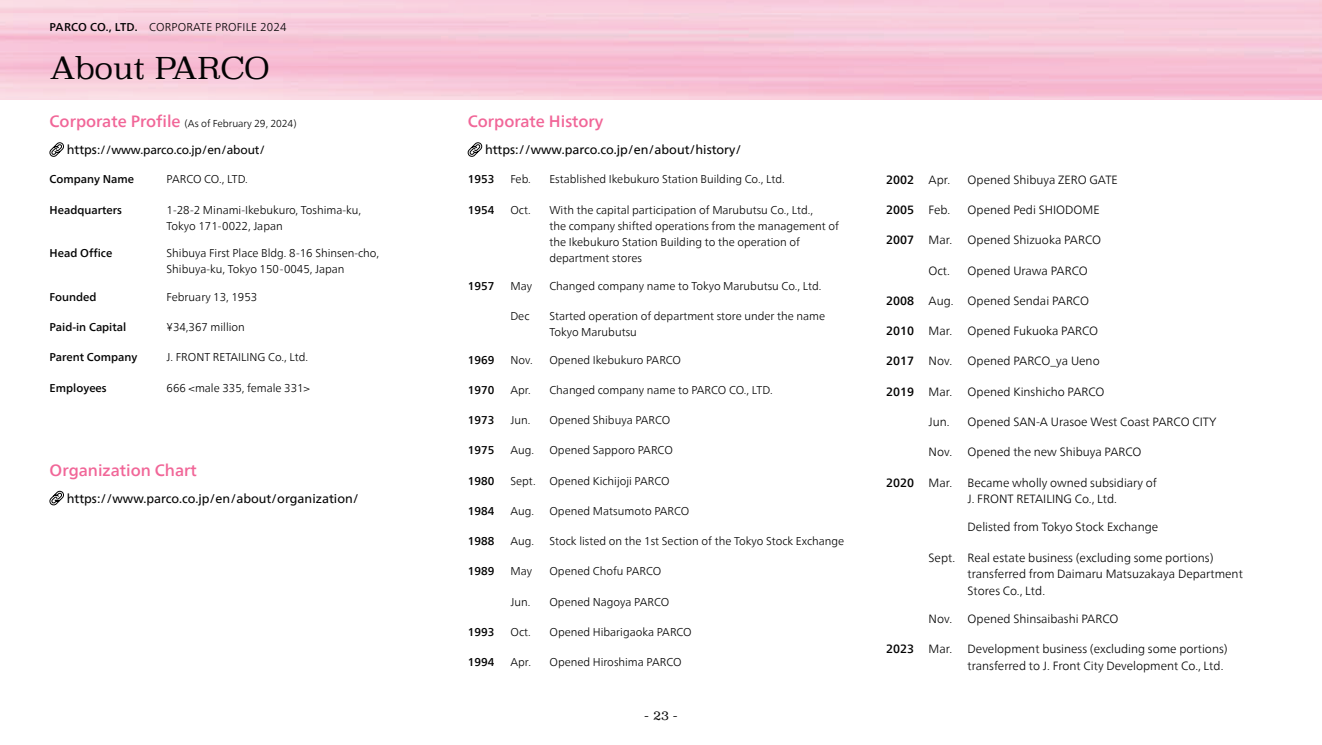
<style>
.page{position:relative;width:1322px;height:745px;background:#fff}
.page>*{position:absolute;margin:0;border:0;box-sizing:border-box;transform-origin:0 0}
.t1{font:300 30px "Superclarendon";letter-spacing:-.01em;color:#030303}
.t2{font:500 16.25px "Neue Frutiger World";color:#f16698}
.t3{font:12.5px "Neue Frutiger World";color:#030303}
.t4{font:300 12.5px "Superclarendon";color:#030303}
.t5{font:300 11.88px/16.9px "Neue Frutiger World";color:#030303}
.t6{font:500 11.88px "Neue Frutiger World";color:#030303}
.t7{font:11.88px "Neue Frutiger World";letter-spacing:-.01em;color:#030303}
.t8{font:300 11.25px/16.2px "Neue Frutiger World";color:#030303}
.t9{font:500 11.25px "Neue Frutiger World";color:#030303}
.t10{font:300 10px "Neue Frutiger World";color:#030303}
.s1{font-weight:500}
.s2{font-weight:500;font-size:16.25px;color:#f16698}
.s3{font-size:12.5px}
.s4{font-weight:300}
</style>
<div class="page">
<svg style="left:49px;top:490px;width:15px;height:15px"></svg>
<svg style="left:49px;top:142px;width:15px;height:15px"></svg>
<svg style="left:467px;top:142px;width:16px;height:15px"></svg>
<p class="t8" style="left:50px;top:19px;width:238px"><span class="s1">PARCO CO., LTD.</span> CORPORATE PROFILE 2024</p>
<h1 class="t1" style="left:50px;top:49px;width:221px">About PARCO</h1>
<p class="t10" style="left:50px;top:116px;width:248px"><span class="s2">Corporate Profile</span> (As of February 29, 2024)</p>
<h2 class="t2" style="left:468px;top:108px;width:137px">Corporate History</h2>
<p class="t7" style="left:67px;top:141px;width:200px"><span class="s3">https</span>://www.parco.co.jp/en/about/</p>
<p class="t3" style="left:485px;top:140px;width:258px">https://www.parco.co.jp/en/about/history/</p>
<p class="t9" style="left:50px;top:170px;width:86px">Company Name</p>
<p class="t8" style="left:167px;top:171px;width:83px">PARCO CO., LTD.</p>
<p class="t9" style="left:50px;top:200px;width:74px">Headquarters</p>
<p class="t8" style="left:167px;top:201px;width:196px">1-28-2 Minami-Ikebukuro, Toshima-ku,<br>Tokyo 171-0022, Japan</p>
<p class="t9" style="left:50px;top:244px;width:64px">Head Office</p>
<p class="t8" style="left:167px;top:245px;width:214px">Shibuya First Place Bldg. 8-16 Shinsen-cho,<br>Shibuya-ku, Tokyo 150-0045, Japan</p>
<p class="t9" style="left:50px;top:287px;width:48px">Founded</p>
<p class="t8" style="left:167px;top:288px;width:92px">February 13, 1953</p>
<p class="t9" style="left:50px;top:317px;width:78px">Paid-in Capital</p>
<p class="t8" style="left:167px;top:319px;width:80px">¥34,367 million</p>
<p class="t9" style="left:50px;top:348px;width:89px">Parent Company</p>
<p class="t8" style="left:167px;top:349px;width:143px">J. FRONT RETAILING Co., Ltd.</p>
<p class="t9" style="left:50px;top:378px;width:59px">Employees</p>
<p class="t8" style="left:167px;top:379px;width:145px">666 &lt;male 335, female 331&gt;</p>
<h2 class="t2" style="left:50px;top:456px;width:149px">Organization Chart</h2>
<p class="t3" style="left:67px;top:488px;width:293px">https://www.parco.co.jp/en/about/organization/</p>
<p class="t9" style="left:468px;top:170px;width:28px">1953</p>
<p class="t8" style="left:510px;top:171px;width:22px">Feb.</p>
<p class="t8" style="left:549px;top:171px;width:237px">Established Ikebukuro Station Building Co., Ltd.</p>
<p class="t9" style="left:468px;top:200px;width:28px">1954</p>
<p class="t8" style="left:510px;top:201px;width:22px">Oct.</p>
<p class="t8" style="left:549px;top:201px;width:291px">With the capital participation of Marubutsu Co., Ltd.,<br>the company shifted operations from the management of the Ikebukuro Station Building to the operation of department stores</p>
<p class="t9" style="left:468px;top:276px;width:28px">1957</p>
<p class="t8" style="left:510px;top:277px;width:23px">May</p>
<p class="t8" style="left:549px;top:277px;width:274px">Changed company name to Tokyo Marubutsu Co., Ltd.</p>
<p class="t8" style="left:510px;top:308px;width:21px">Dec</p>
<p class="t8" style="left:549px;top:308px;width:277px">Started operation of department store under the name<br>Tokyo Marubutsu</p>
<p class="t9" style="left:468px;top:350px;width:28px">1969</p>
<p class="t8" style="left:510px;top:351px;width:24px">Nov.</p>
<p class="t8" style="left:549px;top:351px;width:133px">Opened Ikebukuro PARCO</p>
<p class="t9" style="left:468px;top:380px;width:28px">1970</p>
<p class="t8" style="left:510px;top:381px;width:22px">Apr.</p>
<p class="t8" style="left:549px;top:381px;width:225px">Changed company name to PARCO CO., LTD.</p>
<p class="t9" style="left:468px;top:410px;width:28px">1973</p>
<p class="t8" style="left:510px;top:412px;width:21px">Jun.</p>
<p class="t8" style="left:549px;top:412px;width:122px">Opened Shibuya PARCO</p>
<p class="t9" style="left:468px;top:440px;width:28px">1975</p>
<p class="t8" style="left:510px;top:442px;width:25px">Aug.</p>
<p class="t8" style="left:549px;top:442px;width:125px">Opened Sapporo PARCO</p>
<p class="t9" style="left:468px;top:471px;width:28px">1980</p>
<p class="t8" style="left:510px;top:472px;width:161px">Sept. Opened Kichijoji PARCO</p>
<p class="t9" style="left:468px;top:501px;width:28px">1984</p>
<p class="t8" style="left:510px;top:502px;width:25px">Aug.</p>
<p class="t8" style="left:549px;top:502px;width:141px">Opened Matsumoto PARCO</p>
<p class="t9" style="left:468px;top:531px;width:28px">1988</p>
<p class="t8" style="left:510px;top:532px;width:25px">Aug.</p>
<p class="t8" style="left:549px;top:532px;width:296px">Stock listed on the 1st Section of the Tokyo Stock Exchange</p>
<p class="t9" style="left:468px;top:561px;width:28px">1989</p>
<p class="t8" style="left:510px;top:563px;width:23px">May</p>
<p class="t8" style="left:549px;top:563px;width:113px">Opened Chofu PARCO</p>
<p class="t8" style="left:510px;top:593px;width:21px">Jun.</p>
<p class="t8" style="left:549px;top:593px;width:121px">Opened Nagoya PARCO</p>
<p class="t9" style="left:468px;top:622px;width:28px">1993</p>
<p class="t8" style="left:510px;top:623px;width:22px">Oct.</p>
<p class="t8" style="left:549px;top:623px;width:144px">Opened Hibarigaoka PARCO</p>
<p class="t9" style="left:468px;top:652px;width:28px">1994</p>
<p class="t8" style="left:510px;top:653px;width:22px">Apr.</p>
<p class="t8" style="left:549px;top:653px;width:134px">Opened Hiroshima PARCO</p>
<p class="t4" style="left:644px;top:706px;width:34px">- 23 -</p>
<p class="t6" style="left:886px;top:170px;width:66px">2002 <span class="s4">Apr.</span></p>
<p class="t5" style="left:967px;top:171px;width:152px">Opened Shibuya ZERO GATE</p>
<p class="t6" style="left:886px;top:200px;width:66px">2005 <span class="s4">Feb.</span></p>
<p class="t5" style="left:967px;top:201px;width:134px">Opened Pedi SHIODOME</p>
<p class="t6" style="left:886px;top:230px;width:68px">2007 <span class="s4">Mar.</span></p>
<p class="t5" style="left:967px;top:232px;width:135px">Opened Shizuoka PARCO</p>
<p class="t5" style="left:928px;top:262px;width:23px">Oct.</p>
<p class="t5" style="left:967px;top:262px;width:122px">Opened Urawa PARCO</p>
<p class="t5" style="left:886px;top:292px;width:204px"><span class="s1">2008</span> Aug. Opened Sendai PARCO</p>
<p class="t6" style="left:886px;top:321px;width:68px">2010 <span class="s4">Mar.</span></p>
<p class="t5" style="left:967px;top:322px;width:132px">Opened Fukuoka PARCO</p>
<p class="t6" style="left:886px;top:351px;width:68px">2017 <span class="s4">Nov.</span></p>
<p class="t5" style="left:967px;top:353px;width:134px">Opened PARCO_ya Ueno</p>
<p class="t6" style="left:886px;top:381px;width:68px">2019 <span class="s4">Mar.</span></p>
<p class="t5" style="left:967px;top:383px;width:139px">Opened Kinshicho PARCO</p>
<p class="t5" style="left:928px;top:413px;width:23px">Jun.</p>
<p class="t5" style="left:967px;top:413px;width:250px">Opened SAN-A Urasoe West Coast PARCO CITY</p>
<p class="t5" style="left:928px;top:443px;width:25px">Nov.</p>
<p class="t5" style="left:967px;top:443px;width:176px">Opened the new Shibuya PARCO</p>
<p class="t6" style="left:886px;top:472px;width:68px">2020 <span class="s4">Mar.</span></p>
<p class="t5" style="left:967px;top:473px;width:191px">Became wholly owned subsidiary of<br>J. FRONT RETAILING Co., Ltd.</p>
<p class="t5" style="left:967px;top:518px;width:192px">Delisted from Tokyo Stock Exchange</p>
<p class="t5" style="left:967px;top:548px;width:277px;text-indent:-39px">Sept. Real estate business (excluding some portions) transferred from Daimaru Matsuzakaya Department<br>Stores Co., Ltd.</p>
<p class="t5" style="left:928px;top:610px;width:25px">Nov.</p>
<p class="t5" style="left:967px;top:610px;width:152px">Opened Shinsaibashi PARCO</p>
<p class="t6" style="left:886px;top:639px;width:68px">2023 <span class="s4">Mar.</span></p>
<p class="t5" style="left:967px;top:640px;width:262px">Development business (excluding some portions) transferred to J. Front City Development Co., Ltd.</p>
</div>
